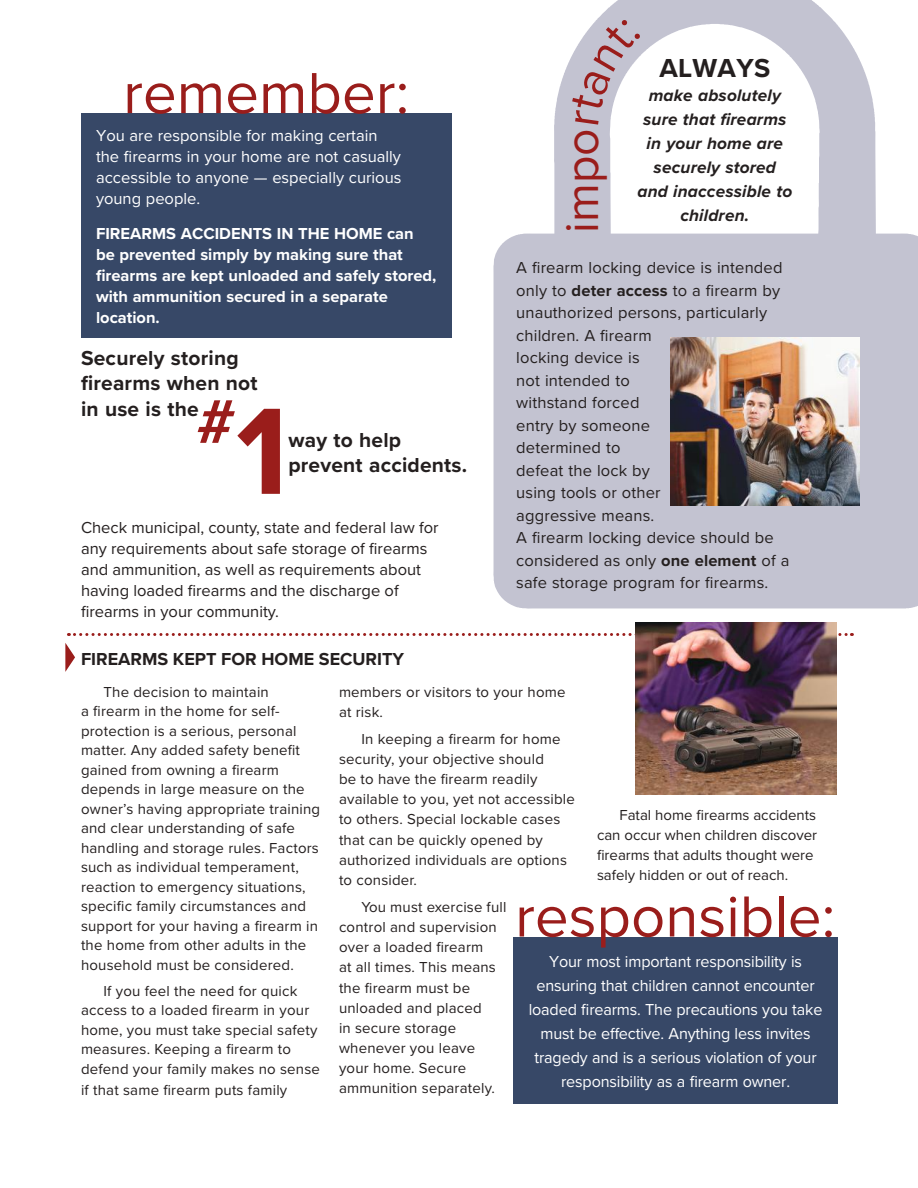
<style>
.page{position:relative;width:918px;height:1188px;background:#fff}
.page>*{position:absolute;margin:0;border:0;box-sizing:border-box;transform-origin:0 0}
.t1{font:700 63.75px "Proxima Nova";color:#9a1d1b}
.t2{font:60px "Proxima Nova";color:#9a1d1b}
.t3{font:48px "Proxima Nova";color:#9a1d1b}
.t4{font:700 27px "Proxima Nova";letter-spacing:.01em;color:#241f1f}
.t5{font:700 21px/25.5px "Proxima Nova";letter-spacing:.01em;color:#241f1f}
.t6{font:700 18px "Proxima Nova";color:#241f1f}
.t7{font:italic 700 17.25px/24px "Proxima Nova";letter-spacing:.01em;color:#241f1f;text-align:center}
.t8{font:16.5px/22.5px "Proxima Nova";letter-spacing:.01em;color:#241f1f}
.t9{font:16.5px/24px "Proxima Nova";letter-spacing:-.01em;color:#fff}
.t10{font:700 16.5px/21px "Proxima Nova";color:#fff}
.t11{font:15px/20.1px "Proxima Nova";letter-spacing:.015em;color:#241f1f}
.s1{font-size:127.5px}
.s2{font-weight:700}
</style>
<div class="page">
<svg style="left:68px;top:633px;width:784px;height:3px"></svg>
<div style="left:81px;top:113px;width:370px;height:225px;background:#374867"></div>
<img style="left:636px;top:622px;width:201px;height:173px">
<svg style="left:65px;top:643px;width:10px;height:29px"></svg>
<div style="left:513px;top:937px;width:324px;height:167px;background:#374867"></div>
<svg style="left:493px;top:0;width:425px;height:609px;fill:#c3c3d1"></svg>
<img style="left:671px;top:338px;width:189px;height:168px">
<svg style="left:571px;top:19px;width:70px;height:106px"></svg>
<h2 class="t2" style="left:123px;top:48px;width:288px">remember:</h2>
<p class="t9" style="left:96px;top:124px;width:307px;line-height:21px">You are responsible for making certain the firearms in your home are not casually accessible to anyone — especially curious young people.</p>
<p class="t10" style="left:96px;top:222px;width:342px">FIREARMS ACCIDENTS IN THE HOME can be prevented simply by making sure that firearms are kept unloaded and safely stored, with ammunition secured in a separate location.</p>
<h3 class="t5" style="left:81px;top:345px;width:178px">Securely storing firearms when not in use is the</h3>
<h1 class="t1" style="left:197px;top:374px;width:93px">#<span class="s1">1</span></h1>
<h3 class="t5" style="left:288px;top:427px;width:180px">way to help prevent accidents.</h3>
<p class="t8" style="left:81px;top:517px;width:359px;line-height:21px">Check municipal, county, state and federal law for any requirements about safe storage of firearms and ammunition, as well as requirements about having loaded firearms and the discharge of firearms in your community.</p>
<h3 class="t3" style="left:546px;top:233px;width:106px;rotate:-90deg">impo</h3>
<h3 class="t4" style="left:659px;top:48px;width:112px">ALWAYS</h3>
<p class="t7" style="left:637px;top:83px;width:156px">make absolutely sure that firearms in your home are securely stored and inaccessible to children.</p>
<p class="t8" style="left:516px;top:256px;width:275px">A firearm locking device is intended only to <span class="s2">deter access</span> to a firearm by unauthorized persons, particularly children. A firearm<br>locking device is<br>not intended to<br>withstand forced<br>entry by someone<br>determined to<br>defeat the lock by<br>using tools or other<br>aggressive means.<br>A firearm locking device should be considered as only <span class="s2">one element</span> of a safe storage program for firearms.</p>
<p class="t6" style="left:81px;top:646px;width:325px">FIREARMS KEPT FOR HOME SECURITY</p>
<p class="t11" style="left:81px;top:681px;width:241px;line-height:19.5px;text-indent:22px">The decision to maintain<br>a firearm in the home for self&shy;protection is a serious, personal matter. Any added safety benefit gained from owning a firearm depends in large measure on the owner’s having appropriate training and clear understanding of safe handling and storage rules. Factors such as individual temperament, reaction to emergency situations, specific family circumstances and support for your having a firearm in the home from other adults in the household must be considered.</p>
<p class="t11" style="left:81px;top:980px;width:240px;text-indent:22px">If you feel the need for quick access to a loaded firearm in your home, you must take special safety measures. Keeping a firearm to defend your family makes no sense if that same firearm puts family</p>
<p class="t11" style="left:339px;top:681px;width:228px">members or visitors to your home at risk.</p>
<p class="t11" style="left:339px;top:728px;width:238px;text-indent:22px">In keeping a firearm for home security, your objective should<br>be to have the firearm readily available to you, yet not accessible to others. Special lockable cases that can be quickly opened by authorized individuals are options to consider.</p>
<p class="t11" style="left:339px;top:896px;width:169px;text-indent:22px">You must exercise full control and supervision over a loaded firearm<br>at all times. This means the firearm must be unloaded and placed<br>in secure storage whenever you leave your home. Secure ammunition separately.</p>
<p class="t11" style="left:597px;top:804px;width:222px;text-indent:22px">Fatal home firearms accidents can occur when children discover firearms that adults thought were safely hidden or out of reach.</p>
<h2 class="t2" style="left:515px;top:872px;width:322px">responsible:</h2>
<p class="t9" style="left:529px;top:949px;width:295px;text-align:center">Your most important responsibility is ensuring that children cannot encounter loaded firearms. The precautions you take must be effective. Anything less invites tragedy and is a serious violation of your responsibility as a firearm owner.</p>
</div>
